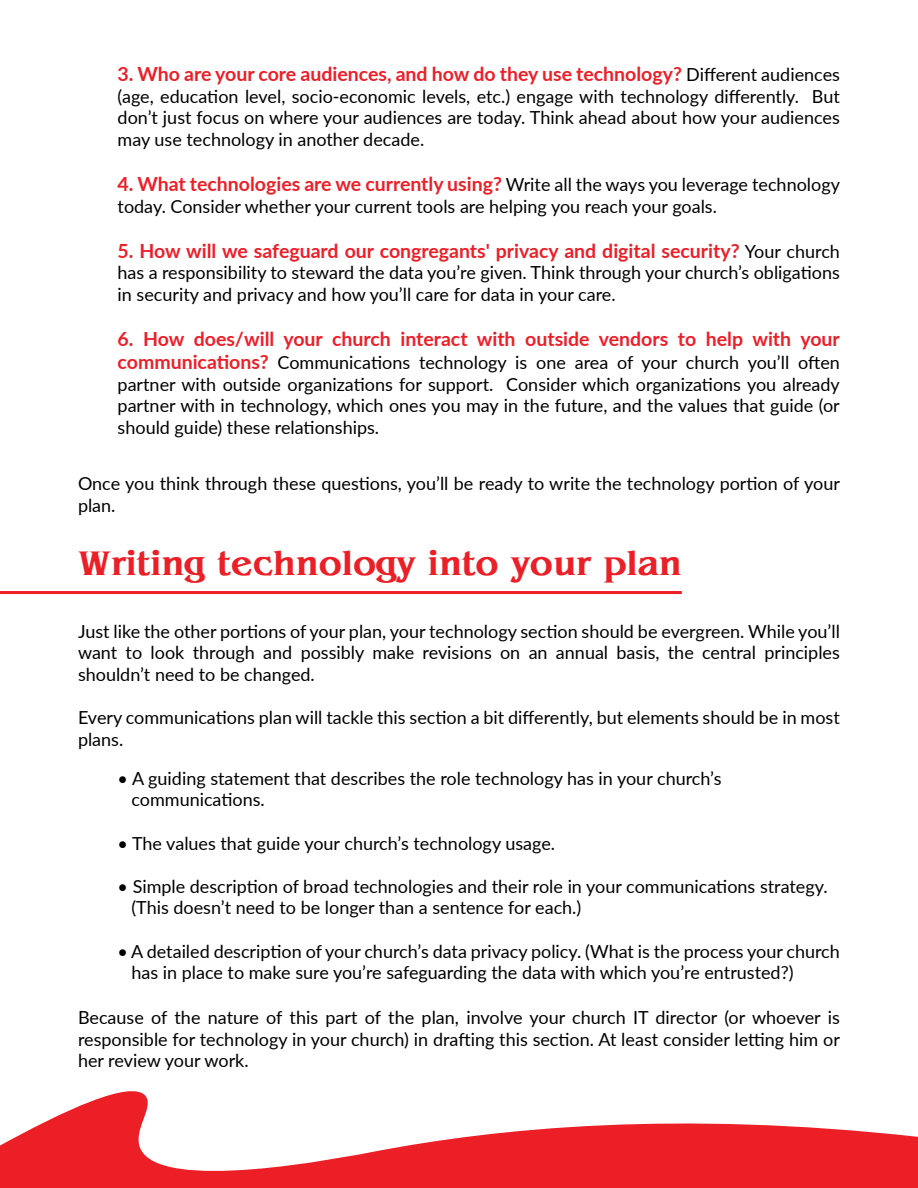
<style>
.page{position:relative;width:918px;height:1188px;background:#fff}
.page>*{position:absolute;margin:0;border:0;box-sizing:border-box;transform-origin:0 0}
.t1{font:700 35.55px "Benguiat";color:#ec1f27}
.t2{font:700 19.5px "Lato";color:#ec1f27}
.t3{font:18px/21.6px "Lato";color:#000}
.s1{font-weight:400;font-size:18px;color:#000}
.s2{font-weight:700;font-size:19.5px;color:#ec1f27}
</style>
<div class="page">
<hr style="left:0;top:591px;width:682px;height:3px;background:#ec1f27">
<svg style="left:0;top:1091px;width:918px;height:97px;fill:#ec1f27"></svg>
<p class="t2" style="left:118px;top:60px;width:724px">3. Who are your core audiences, and how do they use technology? <span class="s1">Different audiences</span></p>
<p class="t3" style="left:118px;top:85px;width:724px;text-align:justify">(age, education level, socio-economic levels, etc.) engage with technology differently. But don’t just focus on where your audiences are today. Think ahead about how your audiences may use technology in another decade.</p>
<p class="t2" style="left:118px;top:170px;width:724px">4. What technologies are we currently using? <span class="s1">Write all the ways you leverage technology</span></p>
<p class="t3" style="left:118px;top:195px;width:601px">today. Consider whether your current tools are helping you reach your goals.</p>
<p class="t2" style="left:118px;top:236px;width:724px">5. How will we safeguard our congregants' privacy and digital security? <span class="s1">Your church</span></p>
<p class="t3" style="left:118px;top:261px;width:724px">has a responsibility to steward the data you’re given. Think through your church’s obligations in security and privacy and how you’ll care for data in your care.</p>
<p class="t2" style="left:118px;top:324px;width:724px">6. How does/will your church interact with outside vendors to help with your</p>
<p class="t3" style="left:118px;top:351px;width:724px;text-align:justify"><span class="s2">communications?</span> Communications technology is one area of your church you’ll often partner with outside organizations for support. Consider which organizations you already partner with in technology, which ones you may in the future, and the values that guide (or should guide) these relationships.</p>
<p class="t3" style="left:78px;top:472px;width:763px">Once you think through these questions, you’ll be ready to write the technology portion of your plan.</p>
<h1 class="t1" style="left:78px;top:543px;width:605px">Writing technology into your plan</h1>
<p class="t3" style="left:78px;top:619px;width:763px;text-align:justify">Just like the other portions of your plan, your technology section should be evergreen. While you’ll want to look through and possibly make revisions on an annual basis, the central principles shouldn’t need to be changed.</p>
<p class="t3" style="left:78px;top:706px;width:763px">Every communications plan will tackle this section a bit differently, but elements should be in most plans.</p>
<p class="t3" style="left:131px;top:767px;width:592px;text-indent:-14px">• A guiding statement that describes the role technology has in your church’s communications.</p>
<p class="t3" style="left:118px;top:832px;width:439px">• The values that guide your church’s technology usage.</p>
<p class="t3" style="left:131px;top:875px;width:698px;text-indent:-14px">• Simple description of broad technologies and their role in your communications strategy. (This doesn’t need to be longer than a sentence for each.)</p>
<p class="t3" style="left:131px;top:940px;width:710px;text-indent:-14px">• A detailed description of your church’s data privacy policy. (What is the process your church has in place to make sure you’re safeguarding the data with which you’re entrusted?)</p>
<p class="t3" style="left:78px;top:1006px;width:763px;text-align:justify">Because of the nature of this part of the plan, involve your church IT director (or whoever is responsible for technology in your church) in drafting this section. At least consider letting him or her review your work.</p>
</div>
